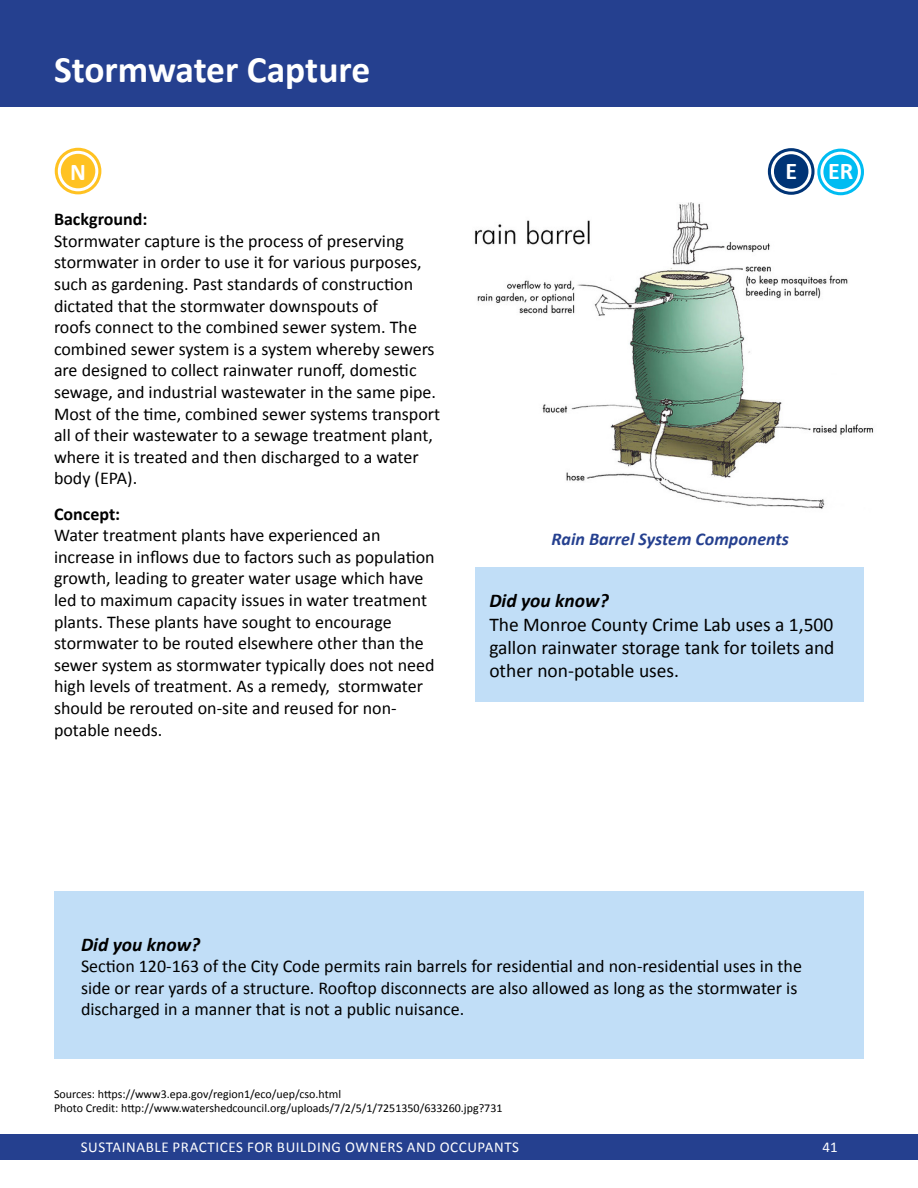
<style>
.page{position:relative;width:918px;height:1188px;background:#fff}
.page>*{position:absolute;margin:0;border:0;box-sizing:border-box;transform-origin:0 0}
.Section_Header{font:700 37.5px "Calibri";color:#fff}
.Background_Concept{font:700 24px "Calibri";color:#fff}
.t1{font:19.5px/23.4px "Calibri";color:#000;text-align:justify}
.Did_You_Know{font:italic 700 19.5px "Calibri";color:#000}
.Background_Concept-2{font:18px/21.6px "Calibri";color:#000}
.Did_You_Know-2{font:18px/21.6px "Calibri";color:#000}
.t2{font:italic 700 18px "Calibri";color:#25408f}
.t3{font:700 18px "Calibri";color:#000}
.t4{font:15px "Calibri";letter-spacing:.04em;color:#fff}
.t5{font:12px "Calibri";color:#000}
</style>
<div class="page">
<div style="left:0;top:1135px;width:918px;height:25px;background:#25408f"></div>
<div style="left:0;top:0;width:918px;height:107px;background:#25408f"></div>
<div style="left:476px;top:567px;width:388px;height:135px;background:#c1def7"></div>
<div style="left:54px;top:891px;width:810px;height:168px;background:#c1def7"></div>
<svg style="left:56px;top:149px;width:44px;height:44px"></svg>
<div style="left:55px;top:148px;width:46px;height:46px;border:3px solid #ffc222;border-radius:50%"></div>
<div style="left:58px;top:151px;width:40px;height:40px;border:3px solid #fff;border-radius:50%"></div>
<svg style="left:819px;top:150px;width:43px;height:44px"></svg>
<div style="left:817px;top:149px;width:47px;height:46px;border:3px solid #00bcf2;border-radius:50%"></div>
<div style="left:820px;top:152px;width:41px;height:40px;border:3px solid #fff;border-radius:50%"></div>
<svg style="left:769px;top:150px;width:44px;height:43px"></svg>
<div style="left:768px;top:148px;width:47px;height:47px;border:3px solid #003476;border-radius:50%"></div>
<div style="left:771px;top:151px;width:40px;height:41px;border:3px solid #fff;border-radius:50%"></div>
<img style="left:474px;top:202px;width:400px;height:307px">
<p class="Section_Header" style="left:54px;top:46px;width:318px">Stormwater Capture</p>
<p class="Background_Concept" style="left:70px;top:156px;width:17px">N</p>
<p class="t3" style="left:54px;top:208px;width:95px">Background:</p>
<p class="Background_Concept-2" style="left:54px;top:230px;width:388px">Stormwater capture is the process of preserving stormwater in order to use it for various purposes, such as gardening. Past standards of construction dictated that the stormwater downspouts of<br>roofs connect to the combined sewer system. The combined sewer system is a system whereby sewers are designed to collect rainwater runoff, domestic sewage, and industrial wastewater in the same pipe.<br>Most of the time, combined sewer systems transport all of their wastewater to a sewage treatment plant, where it is treated and then discharged to a water body (EPA).</p>
<p class="t3" style="left:54px;top:502px;width:68px">Concept:</p>
<p class="Background_Concept-2" style="left:54px;top:524px;width:382px">Water treatment plants have experienced an increase in inflows due to factors such as population growth, leading to greater water usage which have led to maximum capacity issues in water treatment plants. These plants have sought to encourage stormwater to be routed elsewhere other than the sewer system as stormwater typically does not need high levels of treatment. As a remedy, stormwater should be rerouted on-site and reused for non&shy;potable needs.</p>
<p class="Background_Concept" style="left:785px;top:156px;width:13px">E</p>
<p class="Background_Concept" style="left:828px;top:156px;width:27px">ER</p>
<p class="t2" style="left:551px;top:527px;width:239px">Rain Barrel System Components</p>
<p class="Did_You_Know" style="left:489px;top:588px;width:121px">Did you know?</p>
<p class="t1" style="left:489px;top:613px;width:347px">The Monroe County Crime Lab uses a 1,500 gallon rainwater storage tank for toilets and other non-potable uses.</p>
<p class="Did_You_Know" style="left:81px;top:932px;width:121px">Did you know?</p>
<p class="Did_You_Know-2" style="left:81px;top:956px;width:722px">Section 120-163 of the City Code permits rain barrels for residential and non-residential uses in the side or rear yards of a structure. Rooftop disconnects are also allowed as long as the stormwater is discharged in a manner that is not a public nuisance.</p>
<p class="t5" style="left:54px;top:1086px;width:289px">Sources: https://www3.epa.gov/region1/eco/uep/cso.html</p>
<p class="t5" style="left:54px;top:1100px;width:450px">Photo Credit: http://www.watershedcouncil.org/uploads/7/2/5/1/7251350/633260.jpg?731</p>
<p class="t4" style="left:81px;top:1138px;width:440px">SUSTAINABLE PRACTICES FOR BUILDING OWNERS AND OCCUPANTS</p>
<p class="t4" style="left:823px;top:1138px;width:17px">41</p>
</div>
